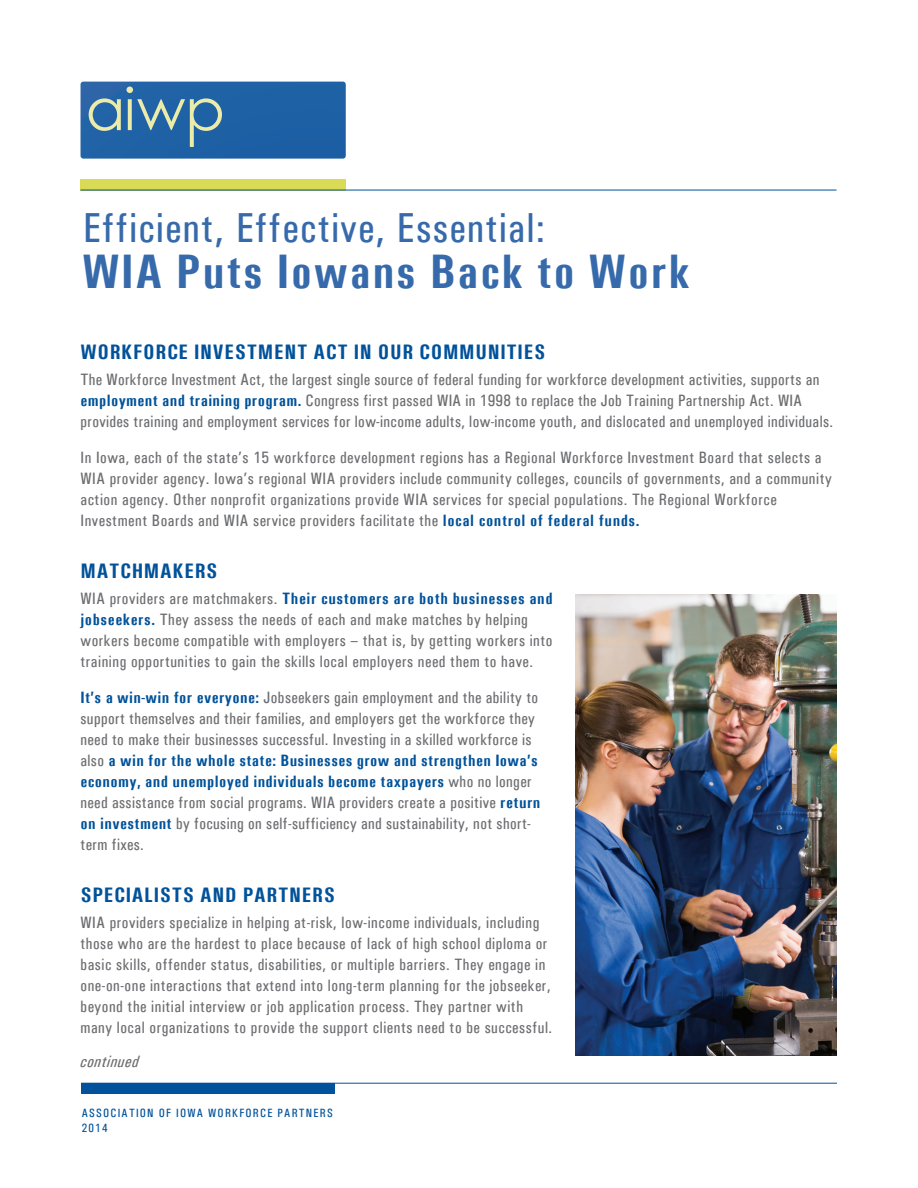
<style>
.page{position:relative;width:918px;height:1188px;background:#fff}
.page>*{position:absolute;margin:0;border:0;box-sizing:border-box;transform-origin:0 0}
.t1{font:700 48.45px "Pt Utah Condensed";letter-spacing:.03em;color:#366aab}
.t2{font:42px "Pt Utah Condensed";letter-spacing:.03em;color:#366aab}
.t3{font:700 21px "Pt Utah Condensed";letter-spacing:.03em;color:#01529a}
.t4{font:16.5px/21px "Pt Utah Condensed";letter-spacing:.03em;color:#6c6d70}
.t5{font:italic 16.5px "Pt Utah Condensed";letter-spacing:.03em;color:#6c6d70}
.t6{font:12px/15px "Pt Utah Condensed";letter-spacing:.1em;color:#01529a}
.s1{font-weight:700;color:#01529a}
</style>
<div class="page">
<hr style="left:81px;top:1083px;width:756px;height:1px;background:#01529a">
<div style="left:81px;top:1083px;width:253px;height:10px;background:#01529a"></div>
<svg style="left:81px;top:82px;width:265px;height:77px"></svg>
<div style="left:81px;top:179px;width:265px;height:11px;background:#d9da55"></div>
<hr style="left:81px;top:190px;width:756px;height:1px;background:#01529a">
<img style="left:576px;top:594px;width:261px;height:462px">
<h2 class="t2" style="left:83px;top:203px;width:463px">Efficient, Effective, Essential:</h2>
<h1 class="t1" style="left:82px;top:243px;width:609px">WIA Puts Iowans Back to Work</h1>
<p class="t3" style="left:81px;top:339px;width:466px">Workforce Investment Act in Our Communities</p>
<p class="t4" style="left:81px;top:369px;width:754px">The Workforce Investment Act, the largest single source of federal funding for workforce development activities, supports an <span class="s1">employment and training program.</span> Congress first passed WIA in 1998 to replace the Job Training Partnership Act. WIA provides training and employment services for low-income adults, low-income youth, and dislocated and unemployed individuals.</p>
<p class="t4" style="left:81px;top:447px;width:753px">In Iowa, each of the state’s 15 workforce development regions has a Regional Workforce Investment Board that selects a WIA provider agency. Iowa’s regional WIA providers include community colleges, councils of governments, and a community action agency. Other nonprofit organizations provide WIA services for special populations. The Regional Workforce Investment Boards and WIA service providers facilitate the <span class="s1">local control of federal funds.</span></p>
<p class="t3" style="left:81px;top:558px;width:139px">Matchmakers</p>
<p class="t4" style="left:81px;top:588px;width:474px">WIA providers are matchmakers. <span class="s1">Their customers are both businesses and jobseekers.</span> They assess the needs of each and make matches by helping workers become compatible with employers – that is, by getting workers into training opportunities to gain the skills local employers need them to have.</p>
<p class="t4" style="left:81px;top:687px;width:461px"><span class="s1">It’s a win-win for everyone:</span> Jobseekers gain employment and the ability to support themselves and their families, and employers get the workforce they need to make their businesses successful. Investing in a skilled workforce is also <span class="s1">a win for the whole state: Businesses grow and strengthen Iowa’s economy, and unemployed individuals become taxpayers</span> who no longer need assistance from social programs. WIA providers create a positive <span class="s1">return on investment</span> by focusing on self-sufficiency and sustainability, not short&shy;term fixes.</p>
<p class="t3" style="left:81px;top:882px;width:256px">Specialists and Partners</p>
<p class="t4" style="left:81px;top:912px;width:473px">WIA providers specialize in helping at-risk, low-income individuals, including those who are the hardest to place because of lack of high school diploma or basic skills, offender status, disabilities, or multiple barriers. They engage in one-on-one interactions that extend into long-term planning for the jobseeker, beyond the initial interview or job application process. They partner with many local organizations to provide the support clients need to be successful.</p>
<p class="t5" style="left:80px;top:1052px;width:60px">continued</p>
<p class="t6" style="left:82px;top:1106px;width:253px">ASSOCIATION OF IOWA WORKFORCE PARTNERS<br>2014</p>
</div>
